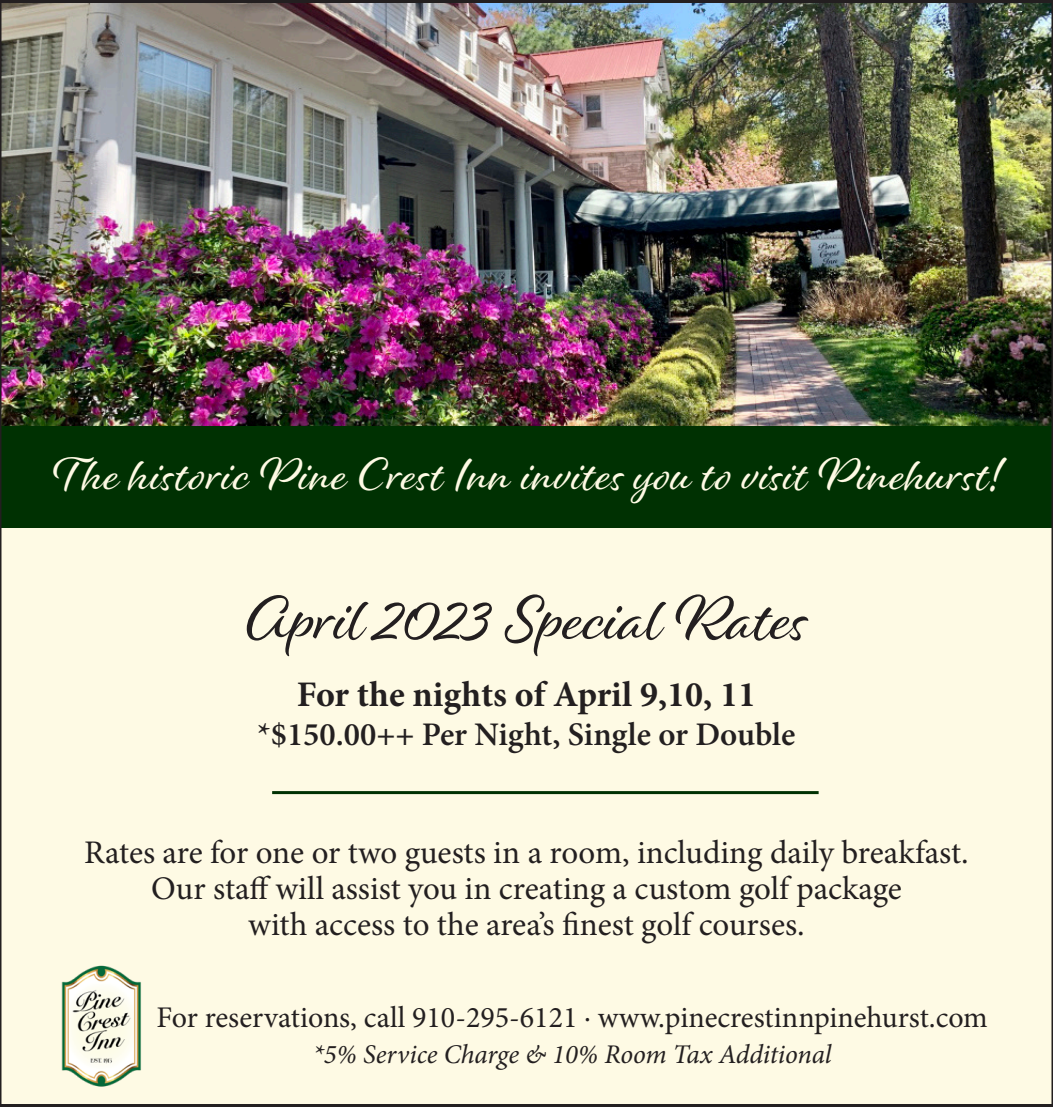
<style>
.page{position:relative;width:1053px;height:1107px;background:#fff}
.page>*{position:absolute;margin:0;border:0;box-sizing:border-box;transform-origin:0 0}
.t1{font:66px "Alisha";color:#231f20}
.t2{font:48px "Alisha";letter-spacing:.02em;color:#fefae4}
.t3{font:700 36px "Minion Pro";color:#231f20}
.t4{font:33px "Minion Pro";letter-spacing:-.005em;color:#231f20}
.t5{font:600 33px "Minion Pro";color:#231f20}
.t6{font:30px "Minion Pro";color:#231f20}
.t7{font:italic 27px "Minion Pro";letter-spacing:-.005em;color:#231f20}
</style>
<div class="page">
<div style="left:0;top:27px;width:1053px;height:1080px;background:#fefae4"></div>
<img style="left:4px;top:4px;width:1045px;height:422px">
<div style="left:0;top:426px;width:1053px;height:102px;background:#003102"></div>
<img style="left:61px;top:965px;width:80px;height:122px">
<hr style="left:272px;top:791px;width:547px;height:3px;background:#003102">
<p class="t2" style="left:53px;top:445px;width:951px">The historic Pine Crest Inn invites you to visit Pinehurst!</p>
<p class="t1" style="left:245px;top:578px;width:565px">April 2023 Special Rates</p>
<p class="t3" style="left:297px;top:669px;width:461px">For the nights of April 9,10, 11</p>
<p class="t5" style="left:257px;top:712px;width:540px">*$150.00++ Per Night, Single or Double</p>
<p class="t4" style="left:84px;top:830px;width:886px">Rates are for one or two guests in a room, including daily breakfast.</p>
<p class="t4" style="left:151px;top:866px;width:752px">Our staff will assist you in creating a custom golf package</p>
<p class="t4" style="left:248px;top:902px;width:558px">with access to the area’s finest golf courses.</p>
<p class="t6" style="left:157px;top:998px;width:833px">For reservations, call 910-295-6121 . www.pinecrestinnpinehurst.com</p>
<p class="t7" style="left:313px;top:1036px;width:520px">*5% Service Charge &amp; 10% Room Tax Additional</p>
</div>
